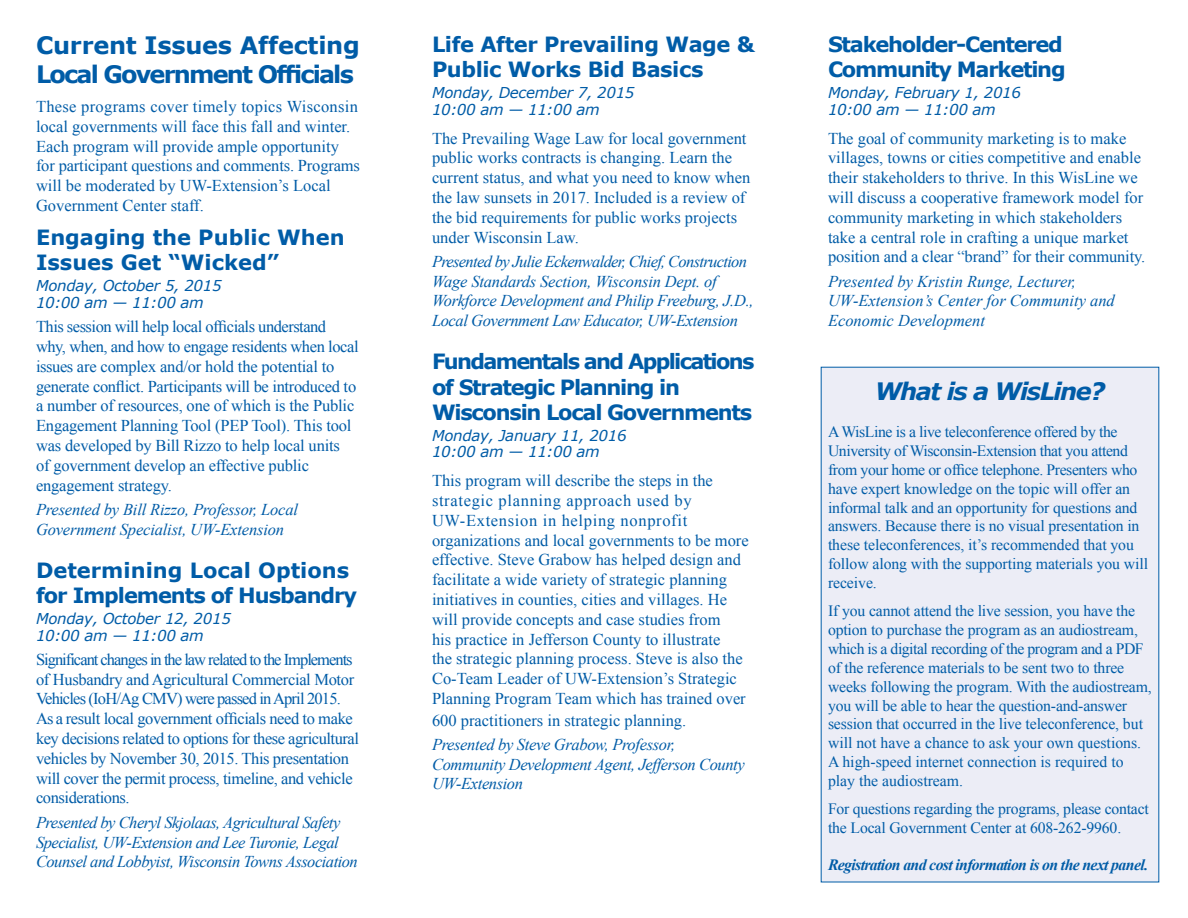
<style>
.page{position:relative;width:1188px;height:918px;background:#fff}
.page>*{position:absolute;margin:0;border:0;box-sizing:border-box;transform-origin:0 0}
.t1{font:700 24px/28.8px "Verdana";letter-spacing:-.045em;color:#005ca7}
.t2{font:italic 700 24px "Verdana";letter-spacing:-.06em;color:#005ca7}
.t3{font:700 21px/25.2px "Verdana";letter-spacing:-.05em;color:#005ca7}
.t4{font:700 21px/25.2px "Verdana";letter-spacing:-.025em;color:#005ca7}
.t5{font:700 21px/25.2px "Verdana";letter-spacing:-.02em;color:#005ca7}
.t6{font:700 21px/25.2px "Verdana";color:#005ca7}
.t7{font:16.5px/19.8px "Times New Roman";color:#005ca7}
.t8{font:italic 16.5px/19.8px "Times New Roman";letter-spacing:-.025em;color:#005ca7}
.t9{font:16.5px/19.8px "Times New Roman";letter-spacing:-.025em;color:#005ca7}
.t10{font:italic 16.5px/19.8px "Times New Roman";color:#005ca7}
.t11{font:15.75px/18.9px "Times New Roman";letter-spacing:-.01em;color:#005ca7}
.t12{font:italic 700 15.75px "Times New Roman";letter-spacing:-.04em;color:#005ca7}
.t13{font:italic 15px "Verdana";letter-spacing:-.02em;color:#005ca7}
</style>
<div class="page">
<div style="left:821px;top:367px;width:338px;height:515px;background:#ecedf6"></div>
<p class="t1" style="left:36px;top:31px;width:325px">Current Issues Affecting<br>Local Government Officials</p>
<p class="t7" style="left:36px;top:96px;width:326px">These programs cover timely topics Wisconsin local governments will face this fall and winter.<br>Each program will provide ample opportunity for participant questions and comments. Programs will be moderated by UW-Extension’s Local Government Center staff.</p>
<p class="t6" style="left:36px;top:224px;width:310px">Engaging the Public When<br>Issues Get “Wicked”</p>
<p class="t13" style="left:36px;top:276px;width:187px">Monday, October 5, 2015</p>
<p class="t13" style="left:36px;top:292px;width:169px">10:00 am — 11:00 am</p>
<p class="t7" style="left:36px;top:316px;width:324px">This session will help local officials understand why, when, and how to engage residents when local issues are complex and/or hold the potential to generate conflict. Participants will be introduced to a number of resources, one of which is the Public Engagement Planning Tool (PEP Tool). This tool was developed by Bill Rizzo to help local units<br>of government develop an effective public engagement strategy.</p>
<p class="t8" style="left:36px;top:499px;width:264px">Presented by Bill Rizzo, Professor, Local<br>Government Specialist, UW-Extension</p>
<p class="t4" style="left:36px;top:557px;width:323px">Determining Local Options for Implements of Husbandry</p>
<p class="t13" style="left:36px;top:608px;width:196px">Monday, October 12, 2015</p>
<p class="t13" style="left:36px;top:625px;width:169px">10:00 am — 11:00 am</p>
<p class="t9" style="left:36px;top:649px;width:324px">Significant changes in the law related to the Implements of Husbandry and Agricultural Commercial Motor Vehicles (IoH/Ag CMV) were passed in April 2015.<br>As a result local government officials need to make key decisions related to options for these agricultural vehicles by November 30, 2015. This presentation will cover the permit process, timeline, and vehicle considerations.</p>
<p class="t8" style="left:36px;top:812px;width:323px">Presented by Cheryl Skjolaas, Agricultural Safety<br>Specialist, UW-Extension and Lee Turonie, Legal<br>Counsel and Lobbyist, Wisconsin Towns Association</p>
<p class="t5" style="left:432px;top:31px;width:324px">Life After Prevailing Wage &amp;<br>Public Works Bid Basics</p>
<p class="t13" style="left:432px;top:82px;width:204px">Monday, December 7, 2015</p>
<p class="t13" style="left:432px;top:99px;width:169px">10:00 am — 11:00 am</p>
<p class="t7" style="left:432px;top:128px;width:320px">The Prevailing Wage Law for local government public works contracts is changing. Learn the current status, and what you need to know when the law sunsets in 2017. Included is a review of the bid requirements for public works projects under Wisconsin Law.</p>
<p class="t8" style="left:432px;top:251px;width:323px">Presented by Julie Eckenwalder, Chief, Construction Wage Standards Section, Wisconsin Dept. of Workforce Development and Philip Freeburg, J.D., Local Government Law Educator, UW-Extension</p>
<p class="t3" style="left:432px;top:349px;width:324px">Fundamentals and Applications of Strategic Planning in<br>Wisconsin Local Governments</p>
<p class="t13" style="left:432px;top:425px;width:196px">Monday, January 11, 2016</p>
<p class="t13" style="left:432px;top:442px;width:169px">10:00 am — 11:00 am</p>
<p class="t7" style="left:432px;top:470px;width:318px">This program will describe the steps in the strategic planning approach used by UW-Extension in helping nonprofit organizations and local governments to be more effective. Steve Grabow has helped design and facilitate a wide variety of strategic planning initiatives in counties, cities and villages. He will provide concepts and case studies from<br>his practice in Jefferson County to illustrate<br>the strategic planning process. Steve is also the Co-Team Leader of UW-Extension’s Strategic Planning Program Team which has trained over</p>
<p class="t7" style="left:432px;top:710px;width:256px">600 practitioners in strategic planning.</p>
<p class="t8" style="left:432px;top:734px;width:314px">Presented by Steve Grabow, Professor,<br>Community Development Agent, Jefferson County<br>UW-Extension</p>
<p class="t3" style="left:828px;top:31px;width:239px">Stakeholder-Centered<br>Community Marketing</p>
<p class="t13" style="left:828px;top:82px;width:195px">Monday, February 1, 2016</p>
<p class="t13" style="left:828px;top:99px;width:169px">10:00 am — 11:00 am</p>
<p class="t7" style="left:828px;top:128px;width:319px">The goal of community marketing is to make villages, towns or cities competitive and enable their stakeholders to thrive. In this WisLine we will discuss a cooperative framework model for community marketing in which stakeholders take a central role in crafting a unique market position and a clear “brand” for their community.</p>
<p class="t10" style="left:828px;top:271px;width:288px">Presented by Kristin Runge, Lecturer,<br>UW-Extension’s Center for Community and<br>Economic Development</p>
<p class="t2" style="left:875px;top:374px;width:232px">What is a WisLine?</p>
<p class="t11" style="left:828px;top:422px;width:322px">A WisLine is a live teleconference offered by the University of Wisconsin-Extension that you attend from your home or office telephone. Presenters who have expert knowledge on the topic will offer an informal talk and an opportunity for questions and answers. Because there is no visual presentation in these teleconferences, it’s recommended that you follow along with the supporting materials you will receive.</p>
<p class="t11" style="left:828px;top:601px;width:325px">If you cannot attend the live session, you have the option to purchase the program as an audiostream, which is a digital recording of the program and a PDF of the reference materials to be sent two to three weeks following the program. With the audiostream, you will be able to hear the question-and-answer session that occurred in the live teleconference, but will not have a chance to ask your own questions.<br>A high-speed internet connection is required to play the audiostream.</p>
<p class="t11" style="left:828px;top:799px;width:322px">For questions regarding the programs, please contact the Local Government Center at 608-262-9960.</p>
<p class="t12" style="left:828px;top:854px;width:322px">Registration and cost information is on the next panel.</p>
</div>
